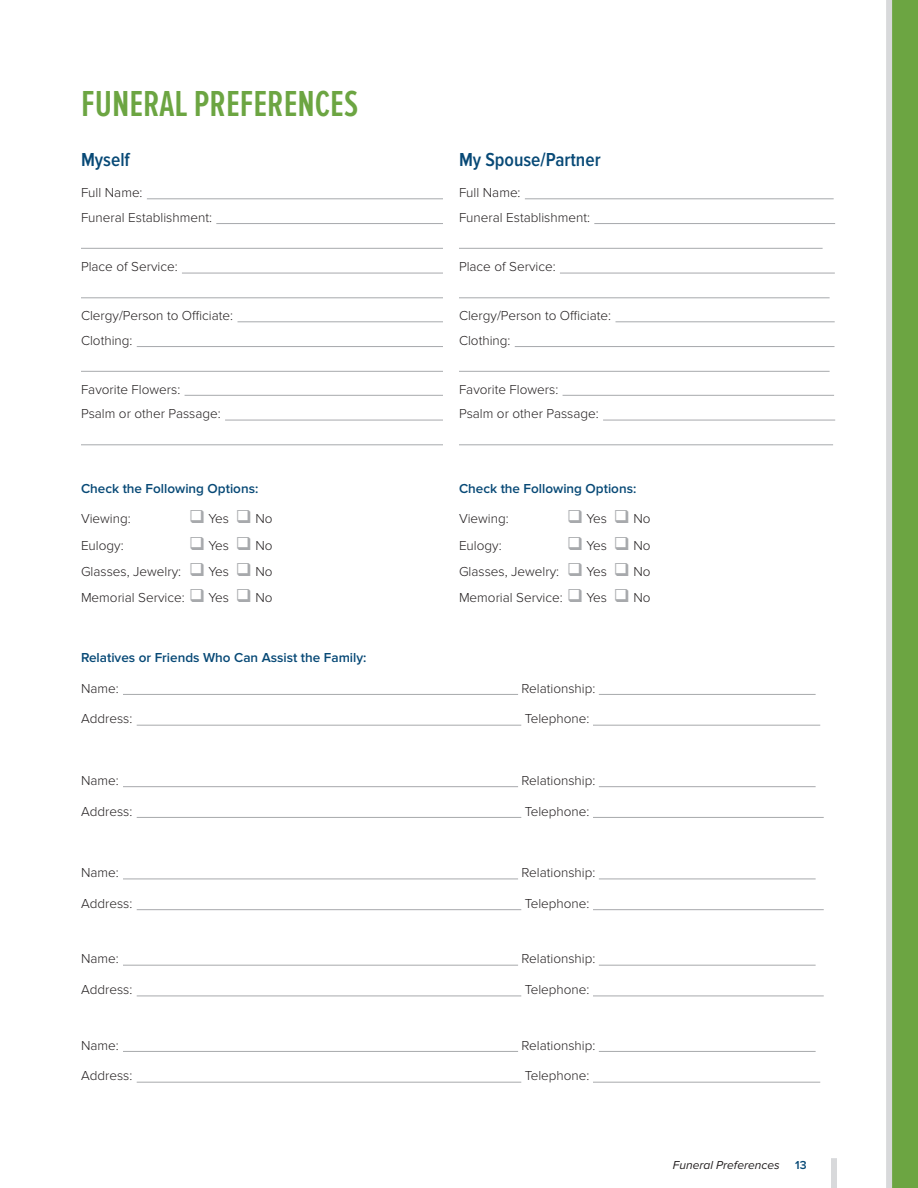
<style>
.page{position:relative;width:918px;height:1188px;background:#fff}
.page>*{position:absolute;margin:0;border:0;box-sizing:border-box;transform-origin:0 0}
.Headline{font:600 37.5px "Proxima Nova Ex Cn";color:#6ca542}
.Bold_Sub-Section{font:600 19.5px "Proxima Nova Cond";color:#074976}
.Body_Copy{font:300 13.5px "Proxima Nova";color:#231f20}
.Body_Copy-2{font:600 13.5px "Proxima Nova";color:#074976}
.Body_Copy-3{font:italic 12px "Proxima Nova";color:#231f20}
.Body_Copy-4{font:600 12px "Proxima Nova";color:#074976}
.s1{color:#a7a9ac}
</style>
<div class="page">
<div style="left:831px;top:1158px;width:6px;height:30px;background:#d8d9db"></div>
<svg style="left:886px;top:0;width:32px;height:1188px;background:#80af5f"></svg>
<hr style="left:147px;top:198px;width:309px;height:1px;background:#a7a9ac">
<hr style="left:216px;top:223px;width:241px;height:1px;background:#a7a9ac">
<hr style="left:81px;top:248px;width:371px;height:1px;background:#a7a9ac">
<hr style="left:182px;top:273px;width:275px;height:1px;background:#a7a9ac">
<hr style="left:81px;top:297px;width:371px;height:1px;background:#a7a9ac">
<hr style="left:238px;top:321px;width:219px;height:1px;background:#a7a9ac">
<hr style="left:137px;top:346px;width:320px;height:1px;background:#a7a9ac">
<hr style="left:81px;top:371px;width:367px;height:1px;background:#a7a9ac">
<hr style="left:185px;top:395px;width:271px;height:1px;background:#a7a9ac">
<hr style="left:225px;top:420px;width:232px;height:1px;background:#a7a9ac">
<hr style="left:81px;top:444px;width:367px;height:1px;background:#a7a9ac">
<div style="left:444px;top:130px;width:15px;height:487px;background:#fff"></div>
<hr style="left:525px;top:198px;width:309px;height:1px;background:#a7a9ac">
<hr style="left:594px;top:223px;width:241px;height:1px;background:#a7a9ac">
<hr style="left:459px;top:248px;width:364px;height:1px;background:#a7a9ac">
<hr style="left:560px;top:273px;width:275px;height:1px;background:#a7a9ac">
<hr style="left:459px;top:297px;width:371px;height:1px;background:#a7a9ac">
<hr style="left:616px;top:321px;width:219px;height:1px;background:#a7a9ac">
<hr style="left:515px;top:346px;width:320px;height:1px;background:#a7a9ac">
<hr style="left:459px;top:371px;width:371px;height:1px;background:#a7a9ac">
<hr style="left:563px;top:395px;width:271px;height:1px;background:#a7a9ac">
<hr style="left:603px;top:420px;width:232px;height:1px;background:#a7a9ac">
<hr style="left:459px;top:444px;width:374px;height:1px;background:#a7a9ac">
<hr style="left:123px;top:694px;width:395px;height:1px;background:#a7a9ac">
<hr style="left:599px;top:694px;width:217px;height:1px;background:#a7a9ac">
<hr style="left:137px;top:725px;width:384px;height:1px;background:#a7a9ac">
<hr style="left:593px;top:725px;width:227px;height:1px;background:#a7a9ac">
<hr style="left:123px;top:786px;width:395px;height:1px;background:#a7a9ac">
<hr style="left:599px;top:786px;width:217px;height:1px;background:#a7a9ac">
<hr style="left:137px;top:817px;width:384px;height:1px;background:#a7a9ac">
<hr style="left:593px;top:817px;width:231px;height:1px;background:#a7a9ac">
<hr style="left:123px;top:878px;width:395px;height:1px;background:#a7a9ac">
<hr style="left:599px;top:878px;width:217px;height:1px;background:#a7a9ac">
<hr style="left:137px;top:909px;width:384px;height:1px;background:#a7a9ac">
<hr style="left:593px;top:909px;width:231px;height:1px;background:#a7a9ac">
<hr style="left:123px;top:965px;width:395px;height:1px;background:#a7a9ac">
<hr style="left:599px;top:965px;width:217px;height:1px;background:#a7a9ac">
<hr style="left:137px;top:995px;width:384px;height:1px;background:#a7a9ac">
<hr style="left:593px;top:995px;width:231px;height:1px;background:#a7a9ac">
<hr style="left:123px;top:1051px;width:395px;height:1px;background:#a7a9ac">
<hr style="left:599px;top:1051px;width:217px;height:1px;background:#a7a9ac">
<hr style="left:137px;top:1082px;width:384px;height:1px;background:#a7a9ac">
<hr style="left:593px;top:1082px;width:227px;height:1px;background:#a7a9ac">
<p class="Headline" style="left:81px;top:83px;width:279px">FUNERAL PREFERENCES</p>
<p class="Bold_Sub-Section" style="left:81px;top:149px;width:50px">Myself</p>
<p class="Body_Copy" style="left:81px;top:185px;width:63px">Full Name:</p>
<p class="Body_Copy" style="left:81px;top:210px;width:133px">Funeral Establishment:</p>
<p class="Body_Copy" style="left:81px;top:259px;width:98px">Place of Service:</p>
<p class="Body_Copy" style="left:81px;top:308px;width:154px">Clergy/Person to Officiate:</p>
<p class="Body_Copy" style="left:81px;top:333px;width:53px">Clothing:</p>
<p class="Body_Copy" style="left:81px;top:381px;width:101px">Favorite Flowers:</p>
<p class="Body_Copy" style="left:81px;top:406px;width:141px">Psalm or other Passage:</p>
<p class="Body_Copy-2" style="left:81px;top:480px;width:179px">Check the Following Options:</p>
<p class="Body_Copy" style="left:81px;top:511px;width:51px">Viewing:</p>
<p class="Body_Copy" style="left:189px;top:511px;width:85px"><span class="s1">❑</span> Yes <span class="s1">❑</span> No</p>
<p class="Body_Copy" style="left:81px;top:537px;width:44px">Eulogy:</p>
<p class="Body_Copy" style="left:189px;top:537px;width:85px"><span class="s1">❑</span> Yes <span class="s1">❑</span> No</p>
<p class="Body_Copy" style="left:81px;top:564px;width:193px">Glasses, Jewelry: <span class="s1">❑</span> Yes <span class="s1">❑</span> No</p>
<p class="Body_Copy" style="left:81px;top:590px;width:193px">Memorial Service: <span class="s1">❑</span> Yes <span class="s1">❑</span> No</p>
<p class="Bold_Sub-Section" style="left:459px;top:149px;width:143px">My Spouse/Partner</p>
<p class="Body_Copy" style="left:459px;top:185px;width:63px">Full Name:</p>
<p class="Body_Copy" style="left:459px;top:210px;width:133px">Funeral Establishment:</p>
<p class="Body_Copy" style="left:459px;top:259px;width:98px">Place of Service:</p>
<p class="Body_Copy" style="left:459px;top:308px;width:154px">Clergy/Person to Officiate:</p>
<p class="Body_Copy" style="left:459px;top:333px;width:53px">Clothing:</p>
<p class="Body_Copy" style="left:459px;top:381px;width:101px">Favorite Flowers:</p>
<p class="Body_Copy" style="left:459px;top:406px;width:141px">Psalm or other Passage:</p>
<p class="Body_Copy-2" style="left:459px;top:480px;width:179px">Check the Following Options:</p>
<p class="Body_Copy" style="left:459px;top:511px;width:51px">Viewing:</p>
<p class="Body_Copy" style="left:567px;top:511px;width:85px"><span class="s1">❑</span> Yes <span class="s1">❑</span> No</p>
<p class="Body_Copy" style="left:459px;top:537px;width:44px">Eulogy:</p>
<p class="Body_Copy" style="left:567px;top:537px;width:85px"><span class="s1">❑</span> Yes <span class="s1">❑</span> No</p>
<p class="Body_Copy" style="left:459px;top:564px;width:193px">Glasses, Jewelry: <span class="s1">❑</span> Yes <span class="s1">❑</span> No</p>
<p class="Body_Copy" style="left:459px;top:590px;width:193px">Memorial Service: <span class="s1">❑</span> Yes <span class="s1">❑</span> No</p>
<p class="Body_Copy-2" style="left:81px;top:650px;width:287px">Relatives or Friends Who Can Assist the Family:</p>
<p class="Body_Copy" style="left:81px;top:680px;width:39px">Name:</p>
<p class="Body_Copy" style="left:522px;top:680px;width:75px">Relationship:</p>
<p class="Body_Copy" style="left:81px;top:711px;width:53px">Address:</p>
<p class="Body_Copy" style="left:525px;top:711px;width:66px">Telephone:</p>
<p class="Body_Copy" style="left:81px;top:773px;width:39px">Name:</p>
<p class="Body_Copy" style="left:522px;top:773px;width:75px">Relationship:</p>
<p class="Body_Copy" style="left:81px;top:803px;width:53px">Address:</p>
<p class="Body_Copy" style="left:525px;top:803px;width:66px">Telephone:</p>
<p class="Body_Copy" style="left:81px;top:865px;width:39px">Name:</p>
<p class="Body_Copy" style="left:522px;top:865px;width:75px">Relationship:</p>
<p class="Body_Copy" style="left:81px;top:896px;width:53px">Address:</p>
<p class="Body_Copy" style="left:525px;top:896px;width:66px">Telephone:</p>
<p class="Body_Copy" style="left:81px;top:951px;width:39px">Name:</p>
<p class="Body_Copy" style="left:522px;top:951px;width:75px">Relationship:</p>
<p class="Body_Copy" style="left:81px;top:982px;width:53px">Address:</p>
<p class="Body_Copy" style="left:525px;top:982px;width:66px">Telephone:</p>
<p class="Body_Copy" style="left:81px;top:1037px;width:39px">Name:</p>
<p class="Body_Copy" style="left:522px;top:1037px;width:75px">Relationship:</p>
<p class="Body_Copy" style="left:81px;top:1068px;width:53px">Address:</p>
<p class="Body_Copy" style="left:525px;top:1068px;width:66px">Telephone:</p>
<p class="Body_Copy-3" style="left:673px;top:1159px;width:108px">Funeral Preferences</p>
<p class="Body_Copy-4" style="left:795px;top:1158px;width:13px">13</p>
</div>
